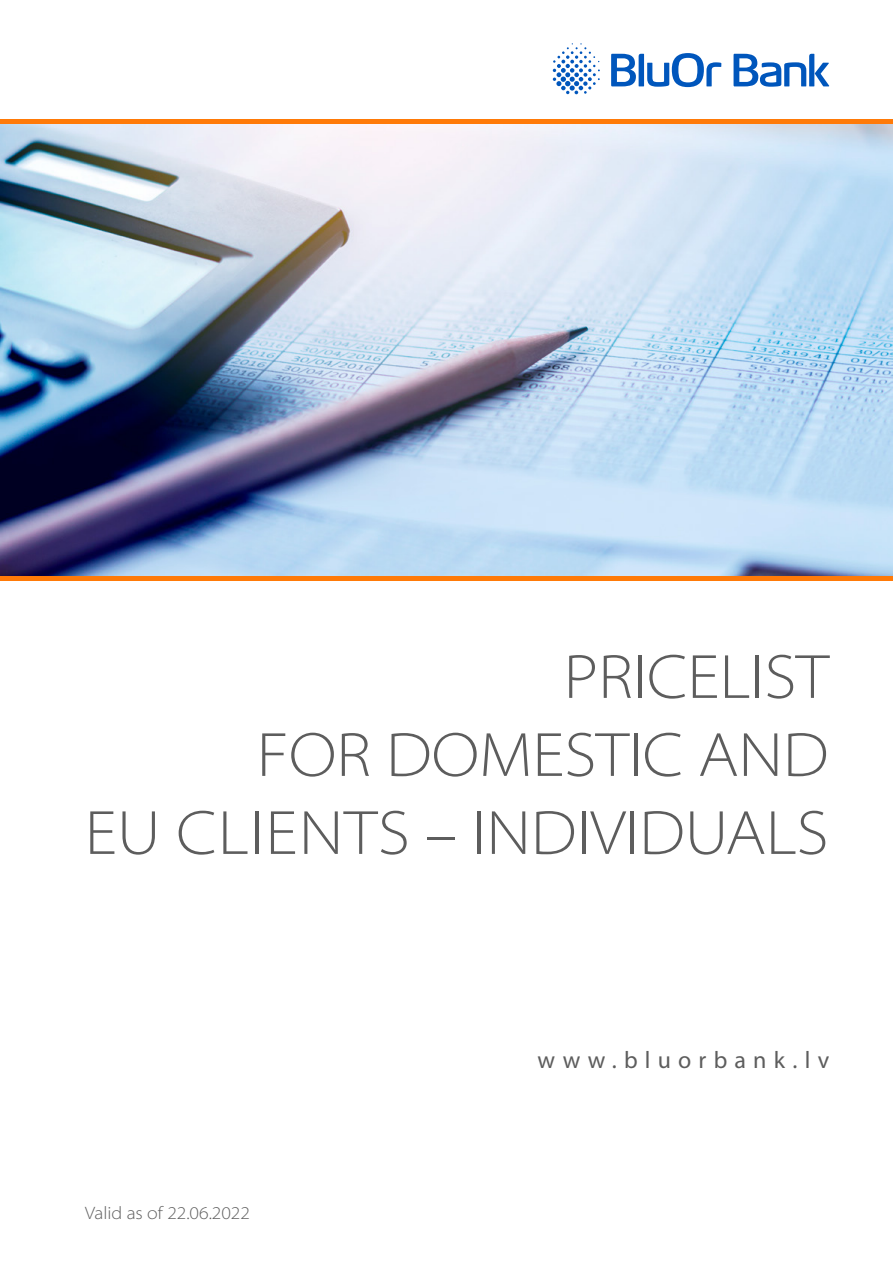
<style>
.page{position:relative;width:893px;height:1263px;background:#fff}
.page>*{position:absolute;margin:0;border:0;box-sizing:border-box;transform-origin:0 0}
.t1{font:300 semi-expanded 63px/78px "Myriad Pro";color:#5d5d5d;text-align:right}
.t2{font:24px "Myriad Pro";letter-spacing:.3em;color:#5d5d5d}
.t3{font:300 semi-expanded 18px "Myriad Pro";color:#5d5d5d}
</style>
<div class="page">
<img style="left:0;top:124px;width:893px;height:452px">
<hr style="left:0;top:576px;width:893px;height:4px;background:#ff7a08">
<hr style="left:0;top:119px;width:893px;height:4px;background:#ff7a08">
<svg style="left:553px;top:43px;width:47px;height:51px"></svg>
<svg style="left:611px;top:53px;width:110px;height:34px"></svg>
<svg style="left:733px;top:54px;width:96px;height:33px"></svg>
<p class="t1" style="left:85px;top:639px;width:745px">PRICELIST<br>FOR DOMESTIC AND<br>EU CLIENTS – INDIVIDUALS</p>
<p class="t3" style="left:85px;top:1203px;width:166px">Valid as of 22.06.2022</p>
<p class="t2" style="left:538px;top:1047px;width:293px">www.bluorbank.lv</p>
</div>
